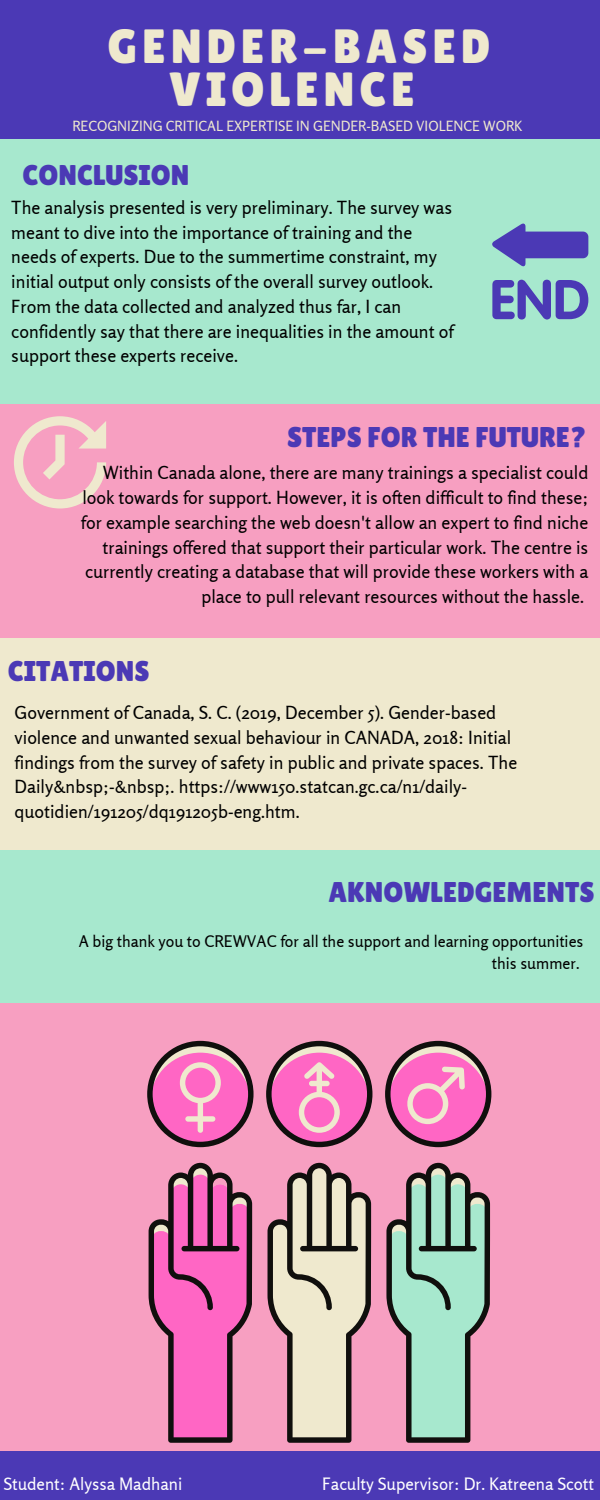
<style>
.page{position:relative;width:600px;height:1500px;background:#4b39b5}
.page>*{position:absolute;margin:0;border:0;box-sizing:border-box;transform-origin:0 0}
.t1{font:48px/42.8px "Lilita One";letter-spacing:.1em;color:#efe9ce;text-align:center}
.t2{font:28.6px "Lilita One";color:#4b39b5}
.t3{font:18px/24.8px "Rosario";color:#000}
.t4{font:17px "Rosario";color:#fff}
.t5{font:16px/21.8px "Rosario";color:#000;text-align:right}
.t6{font:14px "Rosario";color:#efe9ce}
</style>
<div class="page">
<div style="left:0;top:139px;width:600px;height:1311px;background:#f79fc1"></div>
<div style="left:0;top:638px;width:600px;height:212px;background:#efe9ce"></div>
<div style="left:0;top:139px;width:600px;height:264px;background:#a7e8ce"></div>
<div style="left:0;top:850px;width:600px;height:152px;background:#a7e8ce"></div>
<svg style="left:14px;top:416px;width:92px;height:93px"></svg>
<svg style="left:492px;top:223px;width:96px;height:96px"></svg>
<svg style="left:147px;top:1041px;width:344px;height:402px"></svg>
<p class="t1" style="left:108px;top:25px;width:384px">GENDER-BASED<br>VIOLENCE</p>
<p class="t6" style="left:72px;top:117px;width:452px">RECOGNIZING CRITICAL EXPERTISE IN GENDER-BASED VIOLENCE WORK</p>
<p class="t2" style="left:23px;top:159px;width:168px">CONCLUSION</p>
<p class="t3" style="left:11px;top:195px;width:444px">The analysis presented is very preliminary. The survey was meant to dive into the importance of training and the needs of experts. Due to the summertime constraint, my initial output only consists of the overall survey outlook.<br>From the data collected and analyzed thus far, I can confidently say that there are inequalities in the amount of support these experts receive.</p>
<p class="t2" style="left:287px;top:420px;width:301px">STEPS FOR THE FUTURE?</p>
<p class="t3" style="left:81px;top:460px;width:509px;text-align:right">Within Canada alone, there are many trainings a specialist could look towards for support. However, it is often difficult to find these; for example searching the web doesn't allow an expert to find niche trainings offered that support their particular work. The centre is currently creating a database that will provide these workers with a place to pull relevant resources without the hassle.</p>
<p class="t2" style="left:8px;top:654px;width:143px">CITATIONS</p>
<p class="t3" style="left:15px;top:700px;width:504px">Government of Canada, S. C. (2019, December 5). Gender-based violence and unwanted sexual behaviour in CANADA, 2018: Initial findings from the survey of safety in public and private spaces. The Daily&amp;nbsp;-&amp;nbsp;. https://www150.statcan.gc.ca/n1/daily&shy;quotidien/191205/dq191205b-eng.htm.</p>
<p class="t2" style="left:329px;top:876px;width:268px">AKNOWLEDGEMENTS</p>
<p class="t5" style="left:79px;top:930px;width:506px">A big thank you to CREWVAC for all the support and learning opportunities this summer.</p>
<p class="t4" style="left:3px;top:1473px;width:180px">Student: Alyssa Madhani</p>
<p class="t4" style="left:322px;top:1473px;width:273px">Faculty Supervisor: Dr. Katreena Scott</p>
</div>
